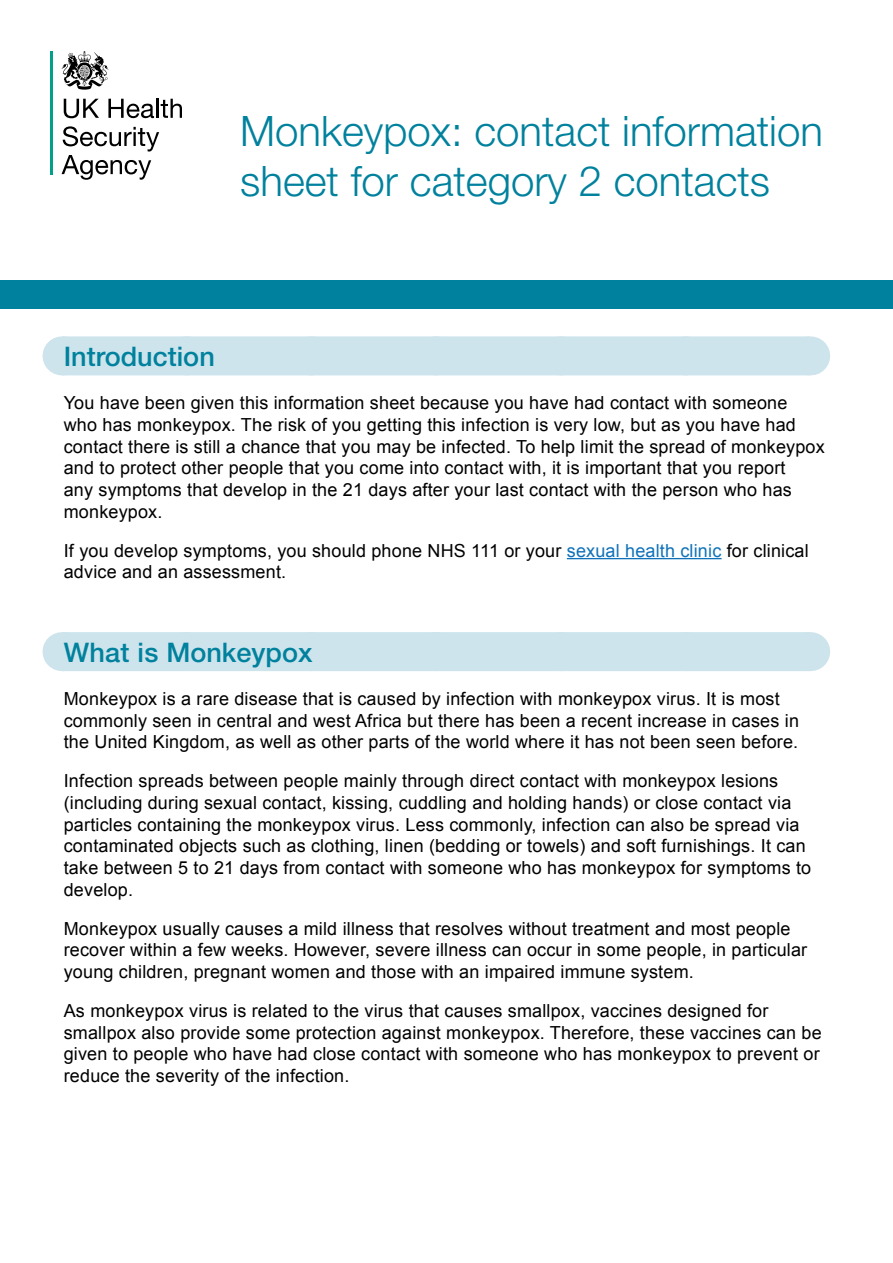
<style>
.page{position:relative;width:893px;height:1263px;background:#fff}
.page>*{position:absolute;margin:0;border:0;box-sizing:border-box;transform-origin:0 0}
.t1{font:300 42px/50.4px "Helvetica Neue LT Std";color:#00819d}
.t2{font:500 27px "Helvetica Neue LT Std";color:#00819d}
.Body_copy{font:18px/21.8px "Arial";letter-spacing:.01em;color:#000}
.s1{color:#1072b9}
</style>
<div class="page">
<div style="left:62px;top:336px;width:748px;height:39px;background:#cde4ec"></div>
<svg style="left:188px;top:336px;width:559px;height:1px"></svg>
<hr style="left:810px;top:336px;width:1px;height:39px;background:#cde4ec">
<hr style="left:567px;top:558px;width:155px;height:1px;background:#1072b9">
<div style="left:62px;top:632px;width:748px;height:39px;background:#cde4ec"></div>
<hr style="left:810px;top:632px;width:1px;height:39px;background:#cde4ec">
<hr style="left:50px;top:51px;width:2px;height:123px;background:#00a188">
<svg style="left:62px;top:51px;width:47px;height:39px"></svg>
<svg style="left:64px;top:99px;width:35px;height:19px"></svg>
<svg style="left:108px;top:99px;width:46px;height:19px"></svg>
<hr style="left:156px;top:99px;width:3px;height:19px;background:#000">
<svg style="left:161px;top:99px;width:21px;height:19px"></svg>
<svg style="left:62px;top:126px;width:97px;height:54px"></svg>
<div style="left:0;top:280px;width:893px;height:28px;background:#00819d"></div>
<h1 class="t1" style="left:240px;top:105px;width:584px">Monkeypox: contact information sheet for category 2 contacts</h1>
<h2 class="t2" style="left:64px;top:340px;width:153px">Introduction</h2>
<p class="Body_copy" style="left:64px;top:392px;width:762px">You have been given this information sheet because you have had contact with someone who has monkeypox. The risk of you getting this infection is very low, but as you have had contact there is still a chance that you may be infected. To help limit the spread of monkeypox and to protect other people that you come into contact with, it is important that you report<br>any symptoms that develop in the 21 days after your last contact with the person who has monkeypox.</p>
<p class="Body_copy" style="left:64px;top:540px;width:746px">If you develop symptoms, you should phone NHS 111 or your <span class="s1">sexual health clinic</span> for clinical advice and an assessment.</p>
<h2 class="t2" style="left:64px;top:636px;width:250px">What is Monkeypox</h2>
<p class="Body_copy" style="left:64px;top:688px;width:737px">Monkeypox is a rare disease that is caused by infection with monkeypox virus. It is most commonly seen in central and west Africa but there has been a recent increase in cases in the United Kingdom, as well as other parts of the world where it has not been seen before.</p>
<p class="Body_copy" style="left:64px;top:770px;width:749px">Infection spreads between people mainly through direct contact with monkeypox lesions (including during sexual contact, kissing, cuddling and holding hands) or close contact via particles containing the monkeypox virus. Less commonly, infection can also be spread via contaminated objects such as clothing, linen (bedding or towels) and soft furnishings. It can take between 5 to 21 days from contact with someone who has monkeypox for symptoms to develop.</p>
<p class="Body_copy" style="left:64px;top:918px;width:745px">Monkeypox usually causes a mild illness that resolves without treatment and most people recover within a few weeks. However, severe illness can occur in some people, in particular young children, pregnant women and those with an impaired immune system.</p>
<p class="Body_copy" style="left:64px;top:1000px;width:759px">As monkeypox virus is related to the virus that causes smallpox, vaccines designed for smallpox also provide some protection against monkeypox. Therefore, these vaccines can be given to people who have had close contact with someone who has monkeypox to prevent or reduce the severity of the infection.</p>
</div>
